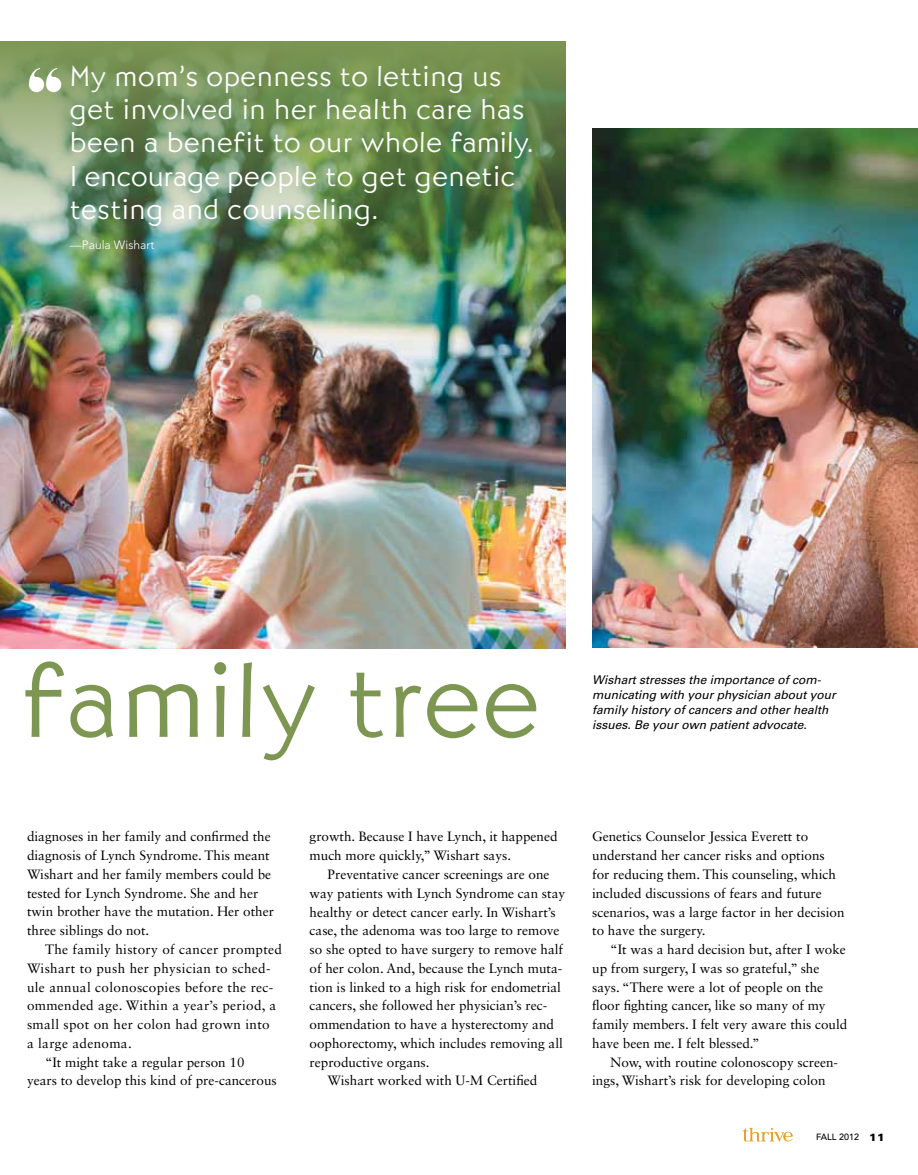
<style>
.page{position:relative;width:918px;height:1175px;background:#fff}
.page>*{position:absolute;margin:0;border:0;box-sizing:border-box;transform-origin:0 0}
.t1{font:300 111px "Bernhard Gothic";letter-spacing:.01em;color:#7d9753}
.t2{font:700 97.5px "spinwerad";color:#fff}
.t3{font:300 30px/33px "Bernhard Gothic";letter-spacing:.02em;color:#fff}
.t4{font:13.5px/18.8px "Sabon LT Std";color:#000}
.t5{font:13.5px "Sabon LT Std";letter-spacing:.025em;color:#000}
.t6{font:italic 12px/15px "Univers LT Std";color:#000}
.t7{font:300 12px "Avenir LT Std";color:#fff}
.t8{font:500 9px "Avenir LT Std";color:#000}
.s1{font-family:"Univers LT Std";font-weight:900;font-size:10.5px}
</style>
<div class="page">
<svg style="left:743px;top:1127px;width:50px;height:14px"></svg>
<img style="left:0;top:276px;width:565px;height:372px">
<img style="left:592px;top:128px;width:326px;height:519px">
<img style="left:0;top:41px;width:565px;height:235px">
<h2 class="t2" style="left:27px;top:39px;width:38px">“</h2>
<h3 class="t3" style="left:70px;top:59px;width:466px">My mom’s openness to letting us get involved in her health care has been a benefit to our whole family.<br>I encourage people to get genetic testing and counseling.</h3>
<p class="t7" style="left:70px;top:237px;width:86px">—Paula Wishart</p>
<h1 class="t1" style="left:21px;top:633px;width:521px">family tree</h1>
<p class="t6" style="left:592px;top:672px;width:245px">Wishart stresses the importance of com&shy;municating with your physician about your family history of cancers and other health issues. Be your own patient advocate.</p>
<p class="t4" style="left:27px;top:827px;width:249px">diagnoses in her family and confirmed the diagnosis of Lynch Syndrome. This meant Wishart and her family members could be tested for Lynch Syndrome. She and her twin brother have the mutation. Her other three siblings do not.</p>
<p class="t5" style="left:45px;top:941px;width:239px">The family history of cancer prompted</p>
<p class="t5" style="left:27px;top:960px;width:245px">Wishart to push her physician to sched-</p>
<p class="t5" style="left:27px;top:978px;width:248px">ule annual colonoscopies before the rec-</p>
<p class="t5" style="left:27px;top:997px;width:251px">ommended age. Within a year’s period, a</p>
<p class="t5" style="left:27px;top:1016px;width:244px">small spot on her colon had grown into</p>
<p class="t5" style="left:27px;top:1035px;width:106px">a large adenoma.</p>
<p class="t4" style="left:45px;top:1052px;width:201px">“It might take a regular person 10</p>
<p class="t4" style="left:27px;top:1071px;width:251px">years to develop this kind of pre-cancerous</p>
<p class="t4" style="left:310px;top:827px;width:250px">growth. Because I have Lynch, it happened much more quickly,” Wishart says.</p>
<p class="t4" style="left:328px;top:864px;width:223px">Preventative cancer screenings are one</p>
<p class="t4" style="left:310px;top:883px;width:257px">way patients with Lynch Syndrome can stay</p>
<p class="t4" style="left:310px;top:902px;width:248px">healthy or detect cancer early. In Wishart’s</p>
<p class="t4" style="left:310px;top:921px;width:251px">case, the adenoma was too large to remove</p>
<p class="t4" style="left:310px;top:939px;width:255px">so she opted to have surgery to remove half</p>
<p class="t4" style="left:310px;top:958px;width:254px">of her colon. And, because the Lynch muta-</p>
<p class="t4" style="left:310px;top:977px;width:253px">tion is linked to a high risk for endometrial</p>
<p class="t4" style="left:310px;top:996px;width:239px">cancers, she followed her physician’s rec-</p>
<p class="t4" style="left:310px;top:1014px;width:246px">ommendation to have a hysterectomy and</p>
<p class="t4" style="left:310px;top:1033px;width:255px">oophorectomy, which includes removing all</p>
<p class="t4" style="left:310px;top:1052px;width:122px">reproductive organs.</p>
<p class="t4" style="left:328px;top:1071px;width:211px">Wishart worked with U-M Certified</p>
<p class="t4" style="left:592px;top:827px;width:254px">Genetics Counselor Jessica Everett to understand her cancer risks and options for reducing them. This counseling, which included discussions of fears and future scenarios, was a large factor in her decision to have the surgery.</p>
<p class="t4" style="left:592px;top:939px;width:257px;text-indent:18px">“It was a hard decision but, after I woke up from surgery, I was so grateful,” she says. “There were a lot of people on the floor fighting cancer, like so many of my family members. I felt very aware this could have been me. I felt blessed.”</p>
<p class="t4" style="left:592px;top:1052px;width:247px;text-indent:18px">Now, with routine colonoscopy screen&shy;ings, Wishart’s risk for developing colon</p>
<p class="t8" style="left:816px;top:1131px;width:70px">FALL 2012 <span class="s1">11</span></p>
</div>
